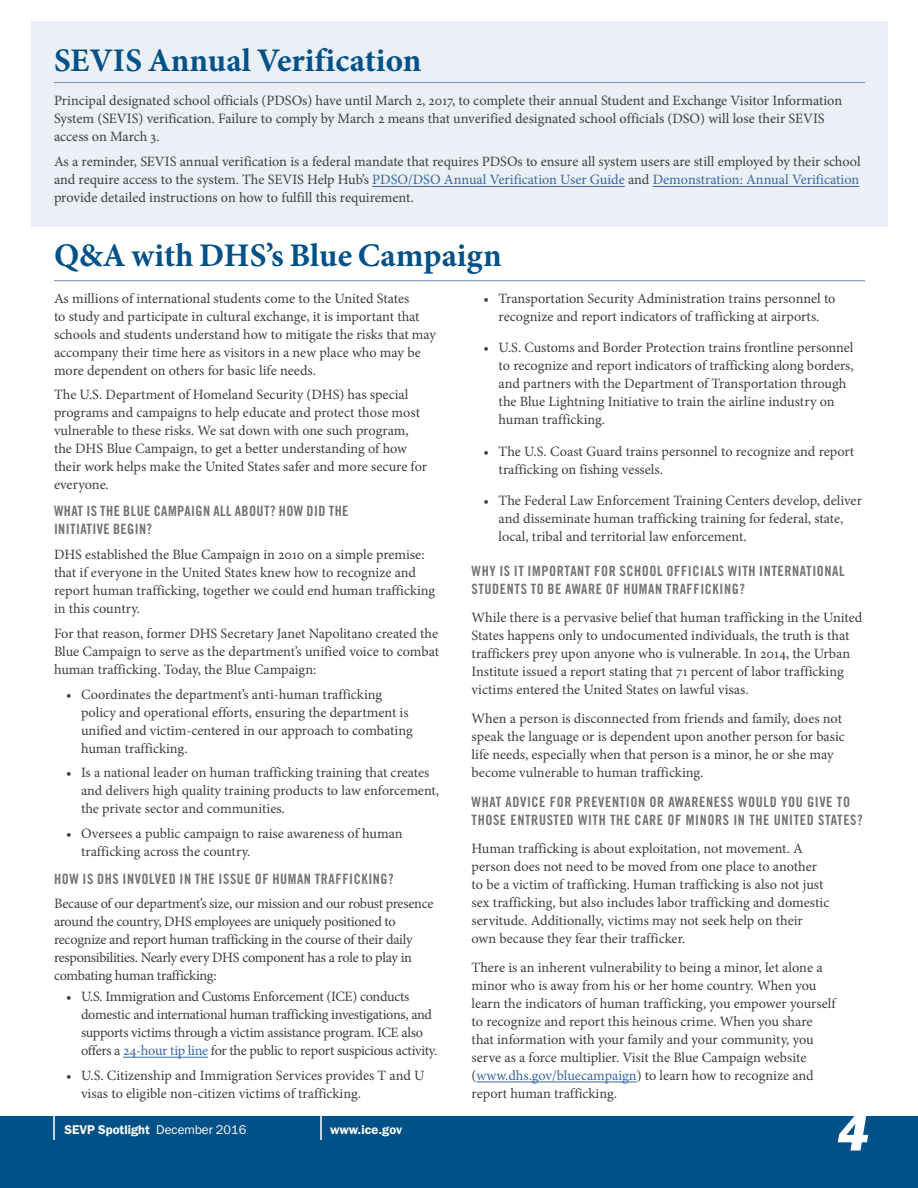
<style>
.page{position:relative;width:918px;height:1188px;background:#fff}
.page>*{position:absolute;margin:0;border:0;box-sizing:border-box;transform-origin:0 0}
.t1{font:54px "ITC Franklin Gothic Std Hvy It";color:#fff}
.H2__light_blue_heade{font:700 33px "Minion Pro";color:#005187}
.body{font:14.25px/18px "Minion Pro";letter-spacing:-.005em;color:#3e3e3f}
.body-2{font:14.25px/18px "Trade Gothic LT Std Bd Cn 20";letter-spacing:.04em;color:#727376}
.t2{font:600 12.75px "ITC Franklin Gothic Std";color:#fff}
.s1{color:#3667a4}
.s2{font-weight:400}
</style>
<div class="page">
<div style="left:0;top:1116px;width:918px;height:72px;background:#005187"></div>
<hr style="left:320px;top:1115px;width:2px;height:25px;background:#fff">
<hr style="left:53px;top:1115px;width:2px;height:25px;background:#fff">
<hr style="left:54px;top:280px;width:811px;height:1px;background:#6892bb">
<hr style="left:123px;top:1057px;width:85px;height:1px;background:#3667a4">
<hr style="left:477px;top:1082px;width:160px;height:1px;background:#3667a4">
<div style="left:31px;top:22px;width:856px;height:205px;background:#ebf0f6"></div>
<hr style="left:54px;top:82px;width:811px;height:1px;background:#6892bb">
<hr style="left:372px;top:186px;width:253px;height:1px;background:#3667a4">
<hr style="left:653px;top:186px;width:206px;height:1px;background:#3667a4">
<p class="H2__light_blue_heade" style="left:54px;top:37px;width:369px">SEVIS Annual Verification</p>
<p class="body" style="left:54px;top:91px;width:790px">Principal designated school officials (PDSOs) have until March 2, 2017, to complete their annual Student and Exchange Visitor Information<br>System (SEVIS) verification. Failure to comply by March 2 means that unverified designated school officials (DSO) will lose their SEVIS access on March 3.</p>
<p class="body" style="left:54px;top:153px;width:808px;text-align:justify">As a reminder, SEVIS annual verification is a federal mandate that requires PDSOs to ensure all system users are still employed by their school and require access to the system. The SEVIS Help Hub’s <span class="s1">PDSO/DSO Annual Verification User Guide</span> and <span class="s1">Demonstration: Annual Verification </span>provide detailed instructions on how to fulfill this requirement.</p>
<h1 class="H2__light_blue_heade" style="left:54px;top:232px;width:449px">Q&amp;A with DHS’s Blue Campaign</h1>
<p class="body" style="left:54px;top:289px;width:384px">As millions of international students come to the United States<br>to study and participate in cultural exchange, it is important that schools and students understand how to mitigate the risks that may accompany their time here as visitors in a new place who may be more dependent on others for basic life needs.</p>
<p class="body" style="left:54px;top:386px;width:375px">The U.S. Department of Homeland Security (DHS) has special programs and campaigns to help educate and protect those most vulnerable to these risks. We sat down with one such program, the DHS Blue Campaign, to get a better understanding of how their work helps make the United States safer and more secure for everyone.</p>
<h3 class="body-2" style="left:54px;top:502px;width:296px">WHAT IS THE BLUE CAMPAIGN ALL ABOUT? HOW DID THE<br>INITIATIVE BEGIN?</h3>
<p class="body" style="left:54px;top:546px;width:383px">DHS established the Blue Campaign in 2010 on a simple premise: that if everyone in the United States knew how to recognize and report human trafficking, together we could end human trafficking in this country.</p>
<p class="body" style="left:54px;top:624px;width:387px;text-align:justify">For that reason, former DHS Secretary Janet Napolitano created the Blue Campaign to serve as the department’s unified voice to combat human trafficking. Today, the Blue Campaign:</p>
<p class="body" style="left:81px;top:685px;width:333px;text-indent:-15px">• Coordinates the department’s anti-human trafficking policy and operational efforts, ensuring the department is unified and victim-centered in our approach to combating human trafficking.</p>
<p class="body" style="left:81px;top:764px;width:360px;text-indent:-15px">• Is a national leader on human trafficking training that creates and delivers high quality training products to law enforcement, the private sector and communities.</p>
<p class="body" style="left:81px;top:825px;width:323px;text-indent:-15px">• Oversees a public campaign to raise awareness of human trafficking across the country.</p>
<h3 class="body-2" style="left:54px;top:870px;width:341px">HOW IS DHS INVOLVED IN THE ISSUE OF HUMAN TRAFFICKING?</h3>
<p class="body" style="left:54px;top:894px;width:381px">Because of our department’s size, our mission and our robust presence around the country, DHS employees are uniquely positioned to recognize and report human trafficking in the course of their daily responsibilities. Nearly every DHS component has a role to play in combating human trafficking:</p>
<p class="body" style="left:81px;top:987px;width:358px;text-indent:-15px">• U.S. Immigration and Customs Enforcement (ICE) conducts domestic and international human trafficking investigations, and supports victims through a victim assistance program. ICE also offers a <span class="s1">24-hour tip line</span> for the public to report suspicious activity.</p>
<p class="body" style="left:81px;top:1066px;width:345px;text-indent:-15px">• U.S. Citizenship and Immigration Services provides T and U visas to eligible non-citizen victims of trafficking.</p>
<p class="body" style="left:484px;top:289px;width:353px;text-align:center">• Transportation Security Administration trains personnel to recognize and report indicators of trafficking at airports.</p>
<p class="body" style="left:499px;top:339px;width:357px;text-indent:-15px">• U.S. Customs and Border Protection trains frontline personnel to recognize and report indicators of trafficking along borders, and partners with the Department of Transportation through the Blue Lightning Initiative to train the airline industry on human trafficking.</p>
<p class="body" style="left:499px;top:442px;width:357px;text-indent:-15px">• The U.S. Coast Guard trains personnel to recognize and report trafficking on fishing vessels.</p>
<p class="body" style="left:499px;top:492px;width:365px;text-indent:-15px">• The Federal Law Enforcement Training Centers develop, deliver and disseminate human trafficking training for federal, state, local, tribal and territorial law enforcement.</p>
<h3 class="body-2" style="left:472px;top:562px;width:375px">WHY IS IT IMPORTANT FOR SCHOOL OFFICIALS WITH INTERNATIONAL<br>STUDENTS TO BE AWARE OF HUMAN TRAFFICKING?</h3>
<p class="body" style="left:472px;top:609px;width:392px">While there is a pervasive belief that human trafficking in the United States happens only to undocumented individuals, the truth is that traffickers prey upon anyone who is vulnerable. In 2014, the Urban Institute issued a report stating that 71 percent of labor trafficking victims entered the United States on lawful visas.</p>
<p class="body" style="left:472px;top:709px;width:375px">When a person is disconnected from friends and family, does not speak the language or is dependent upon another person for basic life needs, especially when that person is a minor, he or she may become vulnerable to human trafficking.</p>
<p class="body-2" style="left:472px;top:793px;width:393px">WHAT ADVICE FOR PREVENTION OR AWARENESS WOULD YOU GIVE TO<br>THOSE ENTRUSTED WITH THE CARE OF MINORS IN THE UNITED STATES?</p>
<p class="body" style="left:472px;top:840px;width:359px">Human trafficking is about exploitation, not movement. A person does not need to be moved from one place to another to be a victim of trafficking. Human trafficking is also not just sex trafficking, but also includes labor trafficking and domestic servitude. Additionally, victims may not seek help on their own because they fear their trafficker.</p>
<p class="body" style="left:472px;top:958px;width:366px">There is an inherent vulnerability to being a minor, let alone a minor who is away from his or her home country. When you learn the indicators of human trafficking, you empower yourself to recognize and report this heinous crime. When you share that information with your family and your community, you serve as a force multiplier. Visit the Blue Campaign website (<span class="s1">www.dhs.gov/bluecampaign</span>) to learn how to recognize and report human trafficking.</p>
<p class="t2" style="left:64px;top:1122px;width:184px">SEVP Spotlight <span class="s2">December 2016</span></p>
<p class="t2" style="left:330px;top:1122px;width:74px">www.ice.gov</p>
<h1 class="t1" style="left:837px;top:1101px;width:33px">4</h1>
</div>
